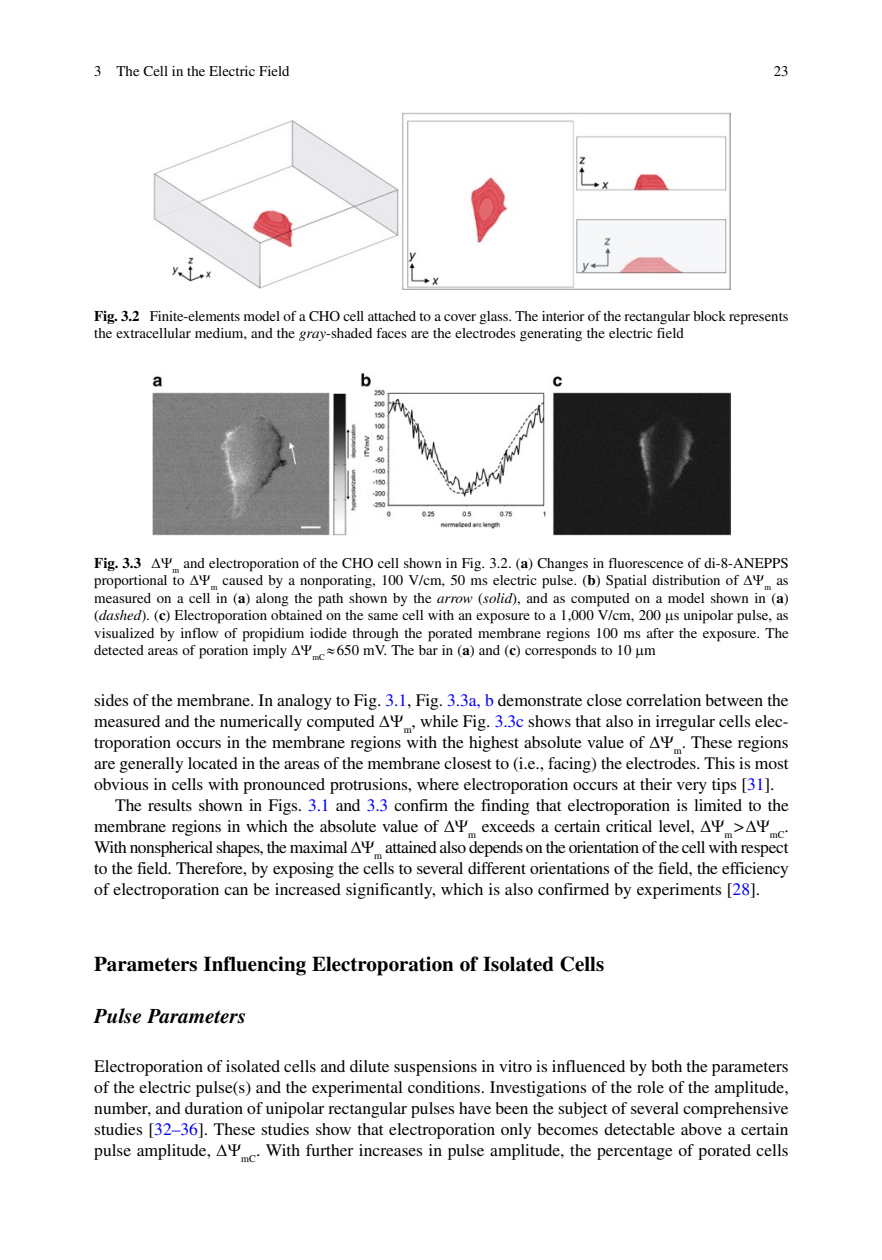
<style>
.page{position:relative;width:882px;height:1260px;background:#fff}
.page>*{position:absolute;margin:0;border:0;box-sizing:border-box;transform-origin:0 0}
.t1{font:700 21px "Times";color:#000}
.t2{font:italic 700 21px "Times";color:#000}
.t3{font:17.5px/21px "Times";letter-spacing:-.005em;color:#000}
.t4{font:17.5px "Times";letter-spacing:-.03em;color:#000}
.t5{font:14.88px/17.5px "Times";color:#000}
.t6{font:700 14.88px "Times";color:#000}
.t7{font:10.15px "Times";color:#000}
.s1{font-weight:700}
.s2{font-style:italic}
.s3{color:#0000fa}
</style>
<div class="page">
<img style="left:153px;top:113px;width:577px;height:176px">
<img style="left:153px;top:373px;width:577px;height:163px">
<p class="t5" style="left:94px;top:62px;width:197px">3 The Cell in the Electric Field</p>
<p class="t5" style="left:774px;top:62px;width:16px">23</p>
<p class="t5" style="left:94px;top:307px;width:696px"><span class="s1">Fig. 3.2</span> Finite-elements model of a CHO cell attached to a cover glass. The interior of the rectangular block represents the extracellular medium, and the <span class="s2">gray</span>-shaded faces are the electrodes generating the electric field</p>
<p class="t6" style="left:94px;top:554px;width:48px">Fig. 3.3</p>
<p class="t5" style="left:94px;top:554px;width:696px;text-indent:78px"><sub>m</sub> and electroporation of the CHO cell shown in Fig. 3.2. (<span class="s1">a</span>) Changes in fluorescence of di-8-ANEPPS proportional to</p>
<p class="t5" style="left:211px;top:571px;width:529px"><sub>m</sub> caused by a nonporating, 100 V/cm, 50 ms electric pulse. (<span class="s1">b</span>) Spatial distribution of</p>
<p class="t5" style="left:94px;top:571px;width:696px;text-align:justify;text-indent:670px"><sub>m</sub> as measured on a cell in (<span class="s1">a</span>) along the path shown by the <span class="s2">arrow</span> (<span class="s2">solid</span>), and as computed on a model shown in (<span class="s1">a</span>) (<span class="s2">dashed</span>). (<span class="s1">c</span>) Electroporation obtained on the same cell with an exposure to a 1,000 V/cm, 200 s unipolar pulse, as visualized by inflow of propidium iodide through the porated membrane regions 100 ms after the exposure. The detected areas of poration imply</p>
<p class="t5" style="left:312px;top:641px;width:345px"><sub>mC</sub> 650 mV. The bar in (<span class="s1">a</span>) and (<span class="s1">c</span>) corresponds to 10 m</p>
<p class="t3" style="left:94px;top:690px;width:696px">sides of the membrane. In analogy to Fig. <span class="s3">3.1</span>, Fig. <span class="s3">3.3a, b</span> demonstrate close correlation between the measured and the numerically computed</p>
<p class="t3" style="left:94px;top:711px;width:696px;text-indent:309px"><sub>m</sub>, while Fig. <span class="s3">3.3c</span> shows that also in irregular cells elec&shy;troporation occurs in the membrane regions with the highest absolute value of</p>
<p class="t3" style="left:674px;top:732px;width:116px"><sub>m</sub>. These regions</p>
<p class="t3" style="left:94px;top:753px;width:696px">are generally located in the areas of the membrane closest to (i.e., facing) the electrodes. This is most</p>
<p class="t3" style="left:94px;top:774px;width:682px">obvious in cells with pronounced protrusions, where electroporation occurs at their very tips [<span class="s3">31</span>].</p>
<p class="t3" style="left:115px;top:795px;width:675px">The results shown in Figs. <span class="s3">3.1</span> and <span class="s3">3.3</span> confirm the finding that electroporation is limited to the</p>
<p class="t3" style="left:94px;top:816px;width:346px">membrane regions in which the absolute value of</p>
<p class="t3" style="left:468px;top:816px;width:228px"><sub>m</sub> exceeds a certain critical level,</p>
<p class="t7" style="left:725px;top:829px;width:21px">m<sup>&gt;</sup></p>
<p class="t7" style="left:770px;top:829px;width:20px">mC<sup>.</sup></p>
<p class="t4" style="left:94px;top:838px;width:255px">With nonspherical shapes, the maximal</p>
<p class="t3" style="left:94px;top:837px;width:696px;text-align:justify;text-indent:280px"><sub>m</sub> attained also depends on the orientation of the cell with respect to the field. Therefore, by exposing the cells to several different orientations of the field, the efficiency of electroporation can be increased significantly, which is also confirmed by experiments [<span class="s3">28</span>].</p>
<p class="t1" style="left:94px;top:951px;width:512px">Parameters Influencing Electroporation of Isolated Cells</p>
<p class="t2" style="left:94px;top:1004px;width:153px">Pulse Parameters</p>
<p class="t3" style="left:94px;top:1056px;width:696px;text-align:justify">Electroporation of isolated cells and dilute suspensions in vitro is influenced by both the parameters of the electric pulse(s) and the experimental conditions. Investigations of the role of the amplitude, number, and duration of unipolar rectangular pulses have been the subject of several comprehensive studies [<span class="s3">32–36</span>]. These studies show that electroporation only becomes detectable above a certain pulse amplitude,</p>
<p class="t3" style="left:241px;top:1140px;width:549px"><sub>mC</sub>. With further increases in pulse amplitude, the percentage of porated cells</p>
</div>
